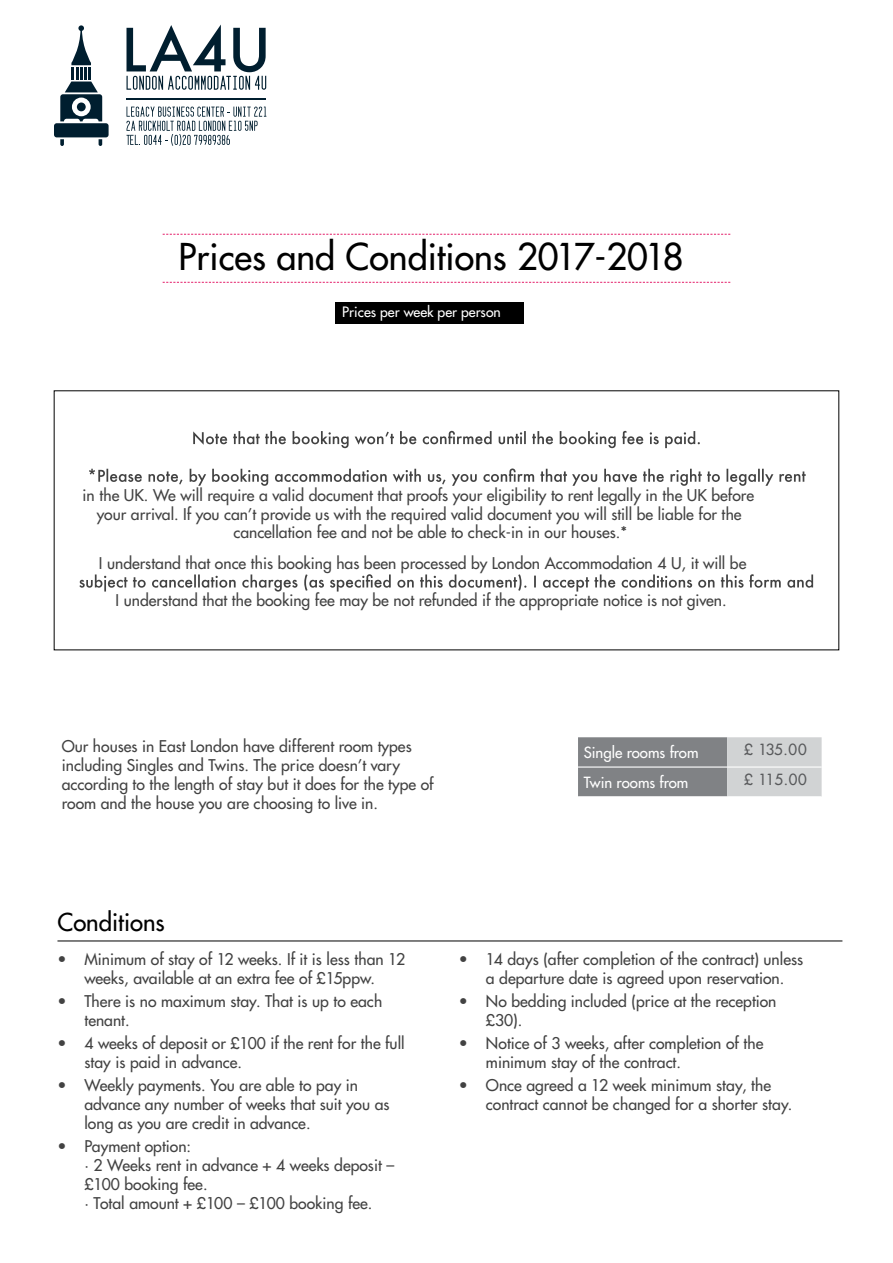
<style>
.page{position:relative;width:893px;height:1263px;background:#fff}
.page>*{position:absolute;margin:0;border:0;box-sizing:border-box;transform-origin:0 0}
.t1{font:36px "Futura";color:#000}
.t2{font:24px "Futura";color:#000}
.t3{font:15.75px/18.9px "Futura";color:#424242}
.t4{font:15px "Futura";color:#fff}
.t5{font:15px "Futura";letter-spacing:-.02em;color:#58595b}
.t6{font:13.95px "Futura";color:#fff}
</style>
<div class="page">
<svg style="left:193px;top:431px;width:507px;height:17px"></svg>
<svg style="left:89px;top:468px;width:717px;height:18px"></svg>
<svg style="left:79px;top:574px;width:734px;height:17px"></svg>
<div style="left:335px;top:302px;width:189px;height:21px;background:#000"></div>
<svg style="left:578px;top:737px;width:244px;height:59px;background:#a0a2a4"></svg>
<hr style="left:727px;top:766px;width:95px;height:2px;background:#fff">
<hr style="left:578px;top:766px;width:149px;height:2px;background:#fff">
<svg style="left:163px;top:282px;width:567px;height:1px"></svg>
<svg style="left:163px;top:234px;width:567px;height:1px"></svg>
<svg style="left:126px;top:25px;width:140px;height:65px"></svg>
<svg style="left:60px;top:25px;width:42px;height:96px"></svg>
<div style="left:54px;top:123px;width:55px;height:14px;background:#001e2f;border-radius:3px"></div>
<svg style="left:60px;top:139px;width:4px;height:7px"></svg>
<svg style="left:99px;top:139px;width:3px;height:7px"></svg>
<div style="left:77px;top:103px;width:9px;height:8px;background:#001e2f;border-radius:50%"></div>
<hr style="left:126px;top:98px;width:140px;height:2px;background:#001e2f">
<svg style="left:126px;top:107px;width:140px;height:39px"></svg>
<hr style="left:57px;top:941px;width:785px;height:1px;background:#000">
<h1 class="t1" style="left:179px;top:234px;width:507px">Prices and Conditions 2017-2018</h1>
<p class="t6" style="left:342px;top:303px;width:160px">Prices per week per person</p>
<p class="t3" style="left:83px;top:485px;width:673px">in the UK. We will require a valid document that proofs your eligibility to rent legally in the UK before</p>
<p class="t3" style="left:97px;top:504px;width:646px">your arrival. If you can’t provide us with the required valid document you will still be liable for the</p>
<p class="t3" style="left:233px;top:523px;width:395px">cancellation fee and not be able to check-in in our houses.*</p>
<p class="t3" style="left:99px;top:553px;width:649px">I understand that once this booking has been processed by London Accommodation 4 U, it will be</p>
<p class="t3" style="left:116px;top:591px;width:613px">I understand that the booking fee may be not refunded if the appropriate notice is not given.</p>
<p class="t3" style="left:62px;top:737px;width:373px">Our houses in East London have different room types including Singles and Twins. The price doesn’t vary according to the length of stay but it does for the type of room and the house you are choosing to live in.</p>
<p class="t4" style="left:584px;top:743px;width:116px">Single rooms from</p>
<p class="t5" style="left:744px;top:740px;width:64px">£ 135.00</p>
<p class="t4" style="left:584px;top:773px;width:106px">Twin rooms from</p>
<p class="t5" style="left:744px;top:770px;width:64px">£ 115.00</p>
<h2 class="t2" style="left:57px;top:907px;width:109px">Conditions</h2>
<p class="t3" style="left:57px;top:950px;width:349px;text-align:center">• Minimum of stay of 12 weeks. If it is less than 12 weeks, available at an extra fee of £15ppw.</p>
<p class="t3" style="left:84px;top:992px;width:300px;text-indent:-27px">• There is no maximum stay. That is up to each tenant.</p>
<p class="t3" style="left:84px;top:1034px;width:322px;text-indent:-27px">• 4 weeks of deposit or £100 if the rent for the full stay is paid in advance.</p>
<p class="t3" style="left:84px;top:1076px;width:307px;text-indent:-27px">• Weekly payments. You are able to pay in advance any number of weeks that suit you as long as you are credit in advance.</p>
<p class="t3" style="left:84px;top:1137px;width:311px;text-indent:-27px">• Payment option:<br>· 2 Weeks rent in advance + 4 weeks deposit – £100 booking fee.<br>· Total amount + £100 – £100 booking fee.</p>
<p class="t3" style="left:459px;top:950px;width:346px;text-align:center">• 14 days (after completion of the contract) unless a departure date is agreed upon reservation.</p>
<p class="t3" style="left:486px;top:992px;width:292px;text-indent:-27px">• No bedding included (price at the reception £30).</p>
<p class="t3" style="left:486px;top:1034px;width:279px;text-indent:-27px">• Notice of 3 weeks, after completion of the minimum stay of the contract.</p>
<p class="t3" style="left:486px;top:1076px;width:308px;text-indent:-27px">• Once agreed a 12 week minimum stay, the contract cannot be changed for a shorter stay.</p>
</div>
